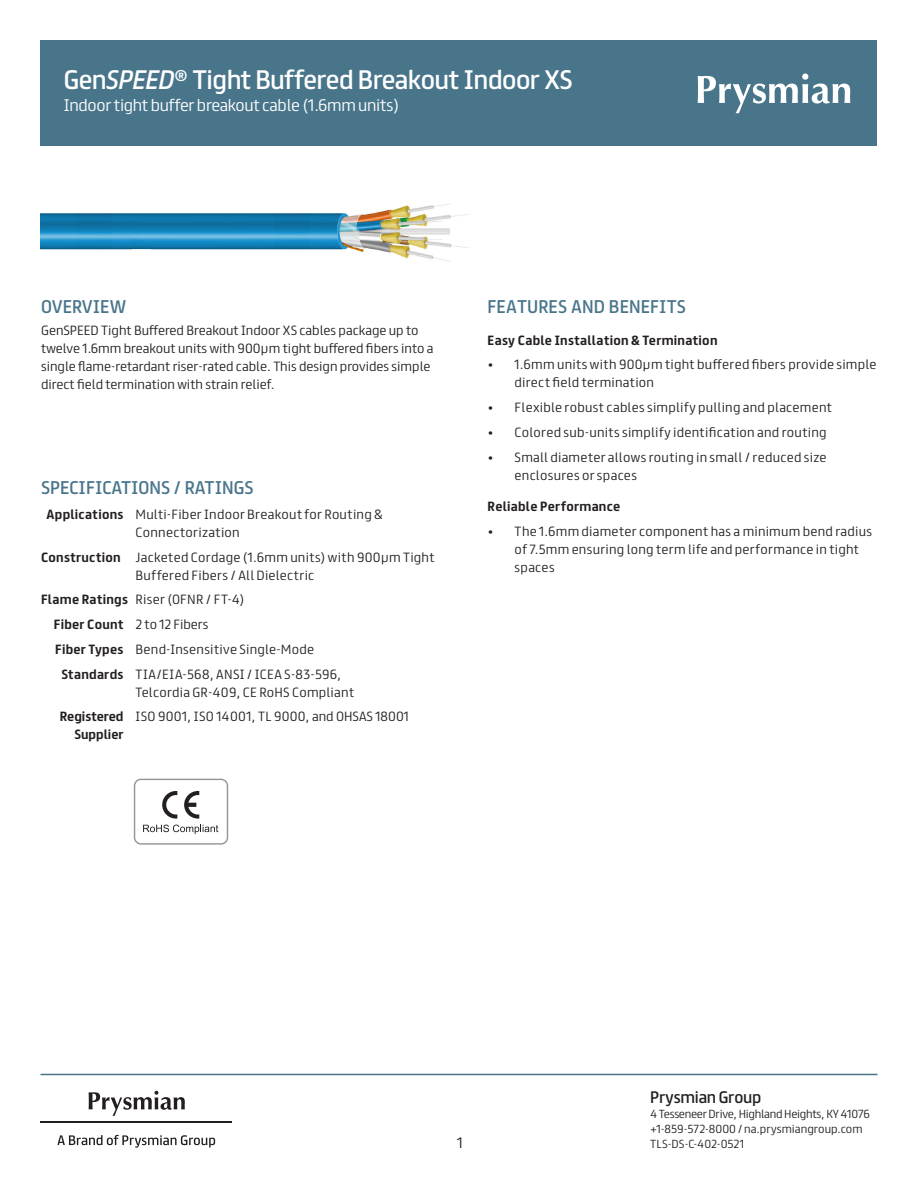
<style>
.page{position:relative;width:918px;height:1188px;background:#fff}
.page>*{position:absolute;margin:0;border:0;box-sizing:border-box;transform-origin:0 0}
.Draka_White_Headlin{font:24px "FS Truman";letter-spacing:-.02em;color:#fff}
.body_second_paragrap{font:16.5px "FS Truman";color:#49758b}
.Cover_Page_Body_Copy{font:16.5px "FS Truman";color:#49758b}
._3_Subs_Blue{font:16.5px "FS Truman";color:#49758b}
.Draka_White_Headlin-2{font:300 15px "FS Truman";letter-spacing:-.02em;color:#fff}
._8_Intro_text{font:15px "FS Truman";letter-spacing:-.02em;color:#231f20}
.t1{font:300 13.5px "FS Truman";color:#231f20}
.Line_Items_under_fea{font:300 12px/18px "FS Truman";letter-spacing:.025em;color:#231f20}
.body_second_paragrap-2{font:300 12px/18px "FS Truman";letter-spacing:.025em;color:#231f20}
.Body_copy{font:300 12px/18px "FS Truman";color:#231f20}
.Line_Items_under_fea-2{font:700 12px "FS Truman";letter-spacing:.02em;color:#231f20}
.Body_copy-2{font:300 12px "FS Truman";letter-spacing:.02em;color:#231f20}
.body_second_paragrap-3{font:300 12px "FS Truman";color:#231f20}
.Line_Items_under_fea-3{font:700 12px "FS Truman";color:#231f20}
._8_Intro_text-2{font:300 10.5px "FS Truman";letter-spacing:-.02em;color:#231f20}
._8_Intro_text-3{font:300 10.5px "FS Truman";letter-spacing:.005em;color:#231f20}
._8_Intro_text-4{font:300 10.5px "FS Truman";letter-spacing:.01em;color:#231f20}
.s1{font-style:italic}
.s2{font-weight:700}
</style>
<div class="page">
<div style="left:40px;top:40px;width:838px;height:106px;background:#49758b"></div>
<svg style="left:698px;top:74px;width:152px;height:39px"></svg>
<hr style="left:40px;top:1122px;width:192px;height:1px;background:#231f20">
<svg style="left:57px;top:1135px;width:158px;height:13px"></svg>
<svg style="left:89px;top:1091px;width:96px;height:25px"></svg>
<hr style="left:40px;top:1074px;width:838px;height:1px;background:#49758b">
<svg style="left:162px;top:791px;width:15px;height:28px"></svg>
<svg style="left:184px;top:791px;width:15px;height:28px"></svg>
<svg style="left:143px;top:825px;width:75px;height:9px"></svg>
<div style="left:134px;top:779px;width:94px;height:66px;border:1px solid #939598;border-radius:6px"></div>
<img style="left:40px;top:203px;width:429px;height:59px">
<p class="Draka_White_Headlin" style="left:64px;top:58px;width:511px">Gen<span class="s1">SPEED</span><sup>®</sup> Tight Buffered Breakout Indoor XS</p>
<p class="Draka_White_Headlin-2" style="left:64px;top:92px;width:337px">Indoor tight buffer breakout cable (1.6mm units)</p>
<p class="_3_Subs_Blue" style="left:41px;top:292px;width:87px">OVERVIEW</p>
<p class="Body_copy" style="left:41px;top:321px;width:394px">GenSPEED Tight Buffered Breakout Indoor XS cables package up to twelve 1.6mm breakout units with 900μm tight buffered fibers into a single flame-retardant riser-rated cable. This design provides simple direct field termination with strain relief.</p>
<p class="body_second_paragrap" style="left:41px;top:473px;width:214px">SPECIFICATIONS / RATINGS</p>
<p class="body_second_paragrap-2" style="left:136px;top:504px;width:249px;text-indent:-89px"><span class="s2">Applications</span> Multi-Fiber Indoor Breakout for Routing &amp;<br>Connectorization</p>
<p class="body_second_paragrap-2" style="left:136px;top:547px;width:301px;text-indent:-94px"><span class="s2">Construction</span> Jacketed Cordage (1.6mm units) with 900μm Tight<br>Buffered Fibers / All Dielectric</p>
<p class="body_second_paragrap-2" style="left:41px;top:590px;width:205px"><span class="s2">Flame Ratings</span> Riser (OFNR / FT-4)</p>
<p class="body_second_paragrap-3" style="left:54px;top:614px;width:156px"><span class="s2">Fiber Count</span> 2 to 12 Fibers</p>
<p class="body_second_paragrap-2" style="left:55px;top:639px;width:260px"><span class="s2">Fiber Types</span> Bend-Insensitive Single-Mode</p>
<p class="body_second_paragrap-2" style="left:136px;top:664px;width:220px;text-indent:-74px"><span class="s2">Standards</span> TIA/EIA-568, ANSI / ICEA S-83-596,<br>Telcordia GR-409, CE RoHS Compliant</p>
<p class="Body_copy-2" style="left:60px;top:706px;width:351px"><span class="s2">Registered</span> ISO 9001, ISO 14001, TL 9000, and OHSAS 18001</p>
<p class="Line_Items_under_fea-3" style="left:74px;top:724px;width:51px">Supplier</p>
<p class="Cover_Page_Body_Copy" style="left:488px;top:292px;width:200px">FEATURES AND BENEFITS</p>
<p class="Line_Items_under_fea-2" style="left:488px;top:329px;width:231px">Easy Cable Installation &amp; Termination</p>
<p class="Line_Items_under_fea" style="left:515px;top:355px;width:363px;text-indent:-27px">• 1.6mm units with 900μm tight buffered fibers provide simple direct field termination</p>
<p class="Line_Items_under_fea" style="left:488px;top:397px;width:346px">• Flexible robust cables simplify pulling and placement</p>
<p class="Line_Items_under_fea" style="left:488px;top:422px;width:341px">• Colored sub-units simplify identification and routing</p>
<p class="Line_Items_under_fea" style="left:515px;top:447px;width:313px;text-indent:-27px">• Small diameter allows routing in small / reduced size enclosures or spaces</p>
<p class="Line_Items_under_fea-2" style="left:488px;top:496px;width:134px">Reliable Performance</p>
<p class="Line_Items_under_fea" style="left:515px;top:521px;width:359px;text-indent:-27px">• The 1.6mm diameter component has a minimum bend radius of 7.5mm ensuring long term life and performance in tight spaces</p>
<p class="_8_Intro_text" style="left:650px;top:1084px;width:113px">Prysmian Group</p>
<p class="_8_Intro_text-2" style="left:650px;top:1104px;width:221px">4 Tesseneer Drive, Highland Heights, KY 41076</p>
<p class="_8_Intro_text-3" style="left:650px;top:1119px;width:214px">+1-859-572-8000 / na.prysmiangroup.com</p>
<p class="t1" style="left:457px;top:1130px;width:7px">1</p>
<p class="_8_Intro_text-4" style="left:650px;top:1134px;width:96px">TLS-DS-C-402-0521</p>
</div>
